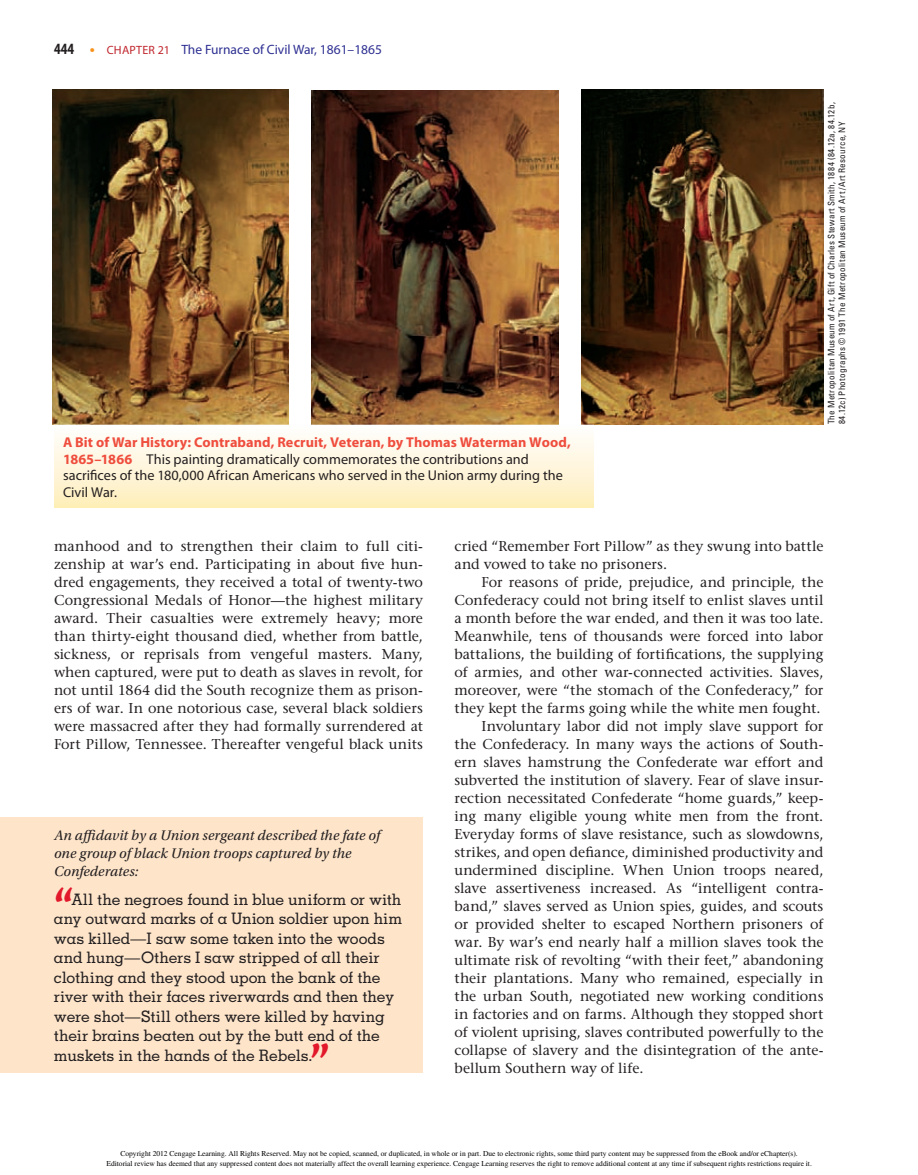
<style>
.page{position:relative;width:918px;height:1175px;background:#fff}
.page>*{position:absolute;margin:0;border:0;box-sizing:border-box;transform-origin:0 0}
.t1{font:700 45px "Utopia Std";color:#e2192b}
.t2{font:500 15.75px/19.5px "Memphis LT Std";letter-spacing:-.01em;color:#231f20}
.t3{font:italic 14.7px/18px "Utopia Std";letter-spacing:.01em;color:#231f20}
.t4{font:500 14.25px/18px "Stone Serif Std";color:#231f20;text-align:justify}
.t5{font:14.25px/16.5px "Myriad Pro";color:#231f20}
.t6{font:13.5px "Myriad Pro";color:#2e3092}
.t7{font:condensed 9px/10.5px "Univers LT Std";letter-spacing:.035em;color:#231f20}
.t8{font:7.5px/9.9px "Times";color:#000;text-align:center}
.s1{font-weight:700;font-stretch:condensed;font-size:15.75px;color:#231f20}
.s2{font-weight:700;font-size:15px;color:#f7931d}
.s3{font-size:12px;color:#c0262d}
.s4{font-style:inherit}
.s5{font-weight:700;color:#ef4d3d}
</style>
<div class="page">
<img style="left:53px;top:90px;width:235px;height:334px">
<img style="left:312px;top:90px;width:246px;height:334px">
<img style="left:582px;top:90px;width:242px;height:334px">
<div style="left:54px;top:424px;width:540px;height:83px;background:linear-gradient(to bottom,#fefeff,#ffeebc)"></div>
<div style="left:0;top:817px;width:423px;height:255px;background:#fee5ca"></div>
<p class="t6" style="left:54px;top:41px;width:330px"><span class="s1">444</span> <span class="s2">•</span> <span class="s3">Chapter 21</span> The Furnace of Civil War, <span class="s4">1861–1865</span></p>
<p class="t5" style="left:63px;top:434px;width:509px"><span class="s5">A Bit of War History: Contraband, Recruit, Veteran, by Thomas Waterman Wood, 1865–1866</span> This painting dramatically commemorates the contributions and sacrifices of the 180,000 African Americans who served in the Union army during the Civil War.</p>
<p class="t7" style="left:826px;top:424px;width:323px;rotate:-90deg">The Metropolitan Museum of Art, Gift of Charles Stewart Smith, 1884 (84.12a, 84.12b,<br>84.12c) Photographs © 1991 The Metropolitan Museum of Art /Art Resource, NY</p>
<p class="t4" style="left:54px;top:536px;width:371px">manhood and to strengthen their claim to full citi&shy;zenship at war’s end. Participating in about five hun&shy;dred engagements, they received a total of twenty-two Congressional Medals of Honor—the highest military award. Their casualties were extremely heavy; more than thirty-eight thousand died, whether from battle, sickness, or reprisals from vengeful masters. Many, when captured, were put to death as slaves in revolt, for not until 1864 did the South recognize them as prison&shy;ers of war. In one notorious case, several black soldiers were massacred after they had formally surrendered at Fort Pillow, Tennessee. Thereafter vengeful black units</p>
<p class="t3" style="left:54px;top:826px;width:328px">An affidavit by a Union sergeant described the fate of one group of black Union troops captured by the<br>Confederates:</p>
<p class="t1" style="left:54px;top:879px;width:22px">“</p>
<p class="t2" style="left:54px;top:889px;width:350px;text-indent:17px">All the negroes found in blue uniform or with any outward marks of a Union soldier upon him was killed—I saw some taken into the woods and hung—Others I saw stripped of all their clothing and they stood upon the bank of the river with their faces riverwards and then they were shot—Still others were killed by having their brains beaten out by the butt end of the muskets in the hands of the Rebels.</p>
<p class="t1" style="left:310px;top:1035px;width:22px">”</p>
<p class="t4" style="left:454px;top:537px;width:370px">cried “Remember Fort Pillow” as they swung into battle</p>
<p class="t4" style="left:454px;top:555px;width:214px">and vowed to take no prisoners.</p>
<p class="t4" style="left:482px;top:573px;width:343px">For reasons of pride, prejudice, and principle, the</p>
<p class="t4" style="left:454px;top:591px;width:370px">Confederacy could not bring itself to enlist slaves until</p>
<p class="t4" style="left:454px;top:609px;width:370px">a month before the war ended, and then it was too late.</p>
<p class="t4" style="left:454px;top:627px;width:370px">Meanwhile, tens of thousands were forced into labor</p>
<p class="t4" style="left:454px;top:645px;width:370px">battalions, the building of fortifications, the supplying</p>
<p class="t4" style="left:454px;top:663px;width:370px">of armies, and other war-connected activities. Slaves,</p>
<p class="t4" style="left:454px;top:681px;width:370px">moreover, were “the stomach of the Confederacy,” for</p>
<p class="t4" style="left:454px;top:699px;width:368px">they kept the farms going while the white men fought.</p>
<p class="t4" style="left:482px;top:717px;width:343px">Involuntary labor did not imply slave support for</p>
<p class="t4" style="left:454px;top:735px;width:371px">the Confederacy. In many ways the actions of South-</p>
<p class="t4" style="left:454px;top:753px;width:370px">ern slaves hamstrung the Confederate war effort and</p>
<p class="t4" style="left:454px;top:771px;width:371px">subverted the institution of slavery. Fear of slave insur-</p>
<p class="t4" style="left:454px;top:789px;width:371px">rection necessitated Confederate “home guards,” keep-</p>
<p class="t4" style="left:454px;top:807px;width:370px">ing many eligible young white men from the front.</p>
<p class="t4" style="left:454px;top:825px;width:370px">Everyday forms of slave resistance, such as slowdowns,</p>
<p class="t4" style="left:454px;top:843px;width:371px">strikes, and open defiance, diminished productivity and</p>
<p class="t4" style="left:454px;top:861px;width:370px">undermined discipline. When Union troops neared,</p>
<p class="t4" style="left:454px;top:879px;width:371px">slave assertiveness increased. As “intelligent contra-</p>
<p class="t4" style="left:454px;top:897px;width:370px">band,” slaves served as Union spies, guides, and scouts</p>
<p class="t4" style="left:454px;top:915px;width:370px">or provided shelter to escaped Northern prisoners of</p>
<p class="t4" style="left:454px;top:933px;width:371px">war. By war’s end nearly half a million slaves took the</p>
<p class="t4" style="left:454px;top:950px;width:370px">ultimate risk of revolting “with their feet,” abandoning</p>
<p class="t4" style="left:454px;top:968px;width:370px">their plantations. Many who remained, especially in</p>
<p class="t4" style="left:454px;top:986px;width:370px">the urban South, negotiated new working conditions</p>
<p class="t4" style="left:454px;top:1004px;width:370px">in factories and on farms. Although they stopped short</p>
<p class="t4" style="left:454px;top:1022px;width:370px">of violent uprising, slaves contributed powerfully to the</p>
<p class="t4" style="left:454px;top:1040px;width:371px">collapse of slavery and the disintegration of the ante-</p>
<p class="t4" style="left:454px;top:1058px;width:190px">bellum Southern way of life.</p>
<p class="t8" style="left:106px;top:1148px;width:707px">Copyright 2012 Cengage Learning. All Rights Reserved. May not be copied, scanned, or duplicated, in whole or in part. Due to electronic rights, some third party content may be suppressed from the eBook and/or eChapter(s).<br>Editorial review has deemed that any suppressed content does not materially affect the overall learning experience. Cengage Learning reserves the right to remove additional content at any time if subsequent rights restrictions require it.</p>
</div>
